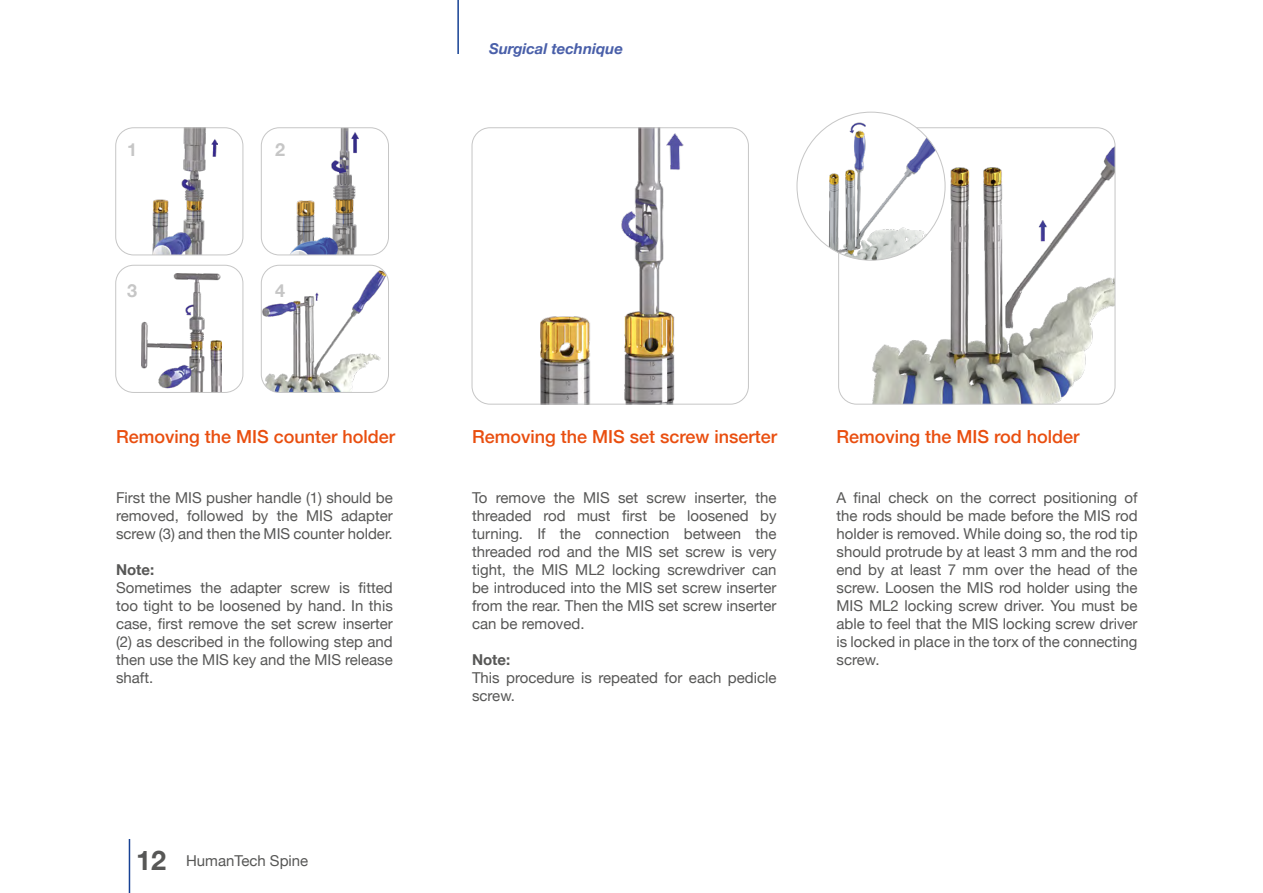
<style>
.page{position:relative;width:1263px;height:893px;background:#fff}
.page>*{position:absolute;margin:0;border:0;box-sizing:border-box;transform-origin:0 0}
.t1{font:500 18px "Helvetica Neue";color:#e94e0f}
.t2{font:700 18px "Helvetica Neue";color:#c6c6c6}
.t3{font:15px/18px "Helvetica Neue";color:#575756;text-align:justify}
.t4{font:italic 700 15px "Helvetica Neue";color:#495fa9}
.t5{font:700 15px "Helvetica Neue";color:#575756}
.s1{font-weight:700;font-size:27px}
</style>
<div class="page">
<hr style="left:129px;top:839px;width:1px;height:54px;background:#164194">
<hr style="left:457px;top:0;width:2px;height:54px;background:#164194">
<img style="left:152px;top:130px;width:65px;height:123px">
<div style="left:116px;top:128px;width:127px;height:127px;border:1px solid #c6c6c6;border-radius:18px"></div>
<img style="left:291px;top:130px;width:68px;height:123px">
<div style="left:261px;top:128px;width:128px;height:127px;border:1px solid #c6c6c6;border-radius:18px"></div>
<img style="left:142px;top:274px;width:79px;height:117px">
<div style="left:116px;top:265px;width:127px;height:128px;border:1px solid #c6c6c6;border-radius:18px"></div>
<img style="left:262px;top:270px;width:124px;height:121px">
<div style="left:261px;top:265px;width:128px;height:128px;border:1px solid #c6c6c6;border-radius:18px"></div>
<img style="left:541px;top:130px;width:143px;height:272px">
<div style="left:472px;top:128px;width:277px;height:276px;border:1px solid #c6c6c6;border-radius:18px"></div>
<img style="left:872px;top:139px;width:243px;height:265px">
<div style="left:838px;top:128px;width:277px;height:276px;border:1px solid #c6c6c6;border-radius:18px"></div>
<img style="left:799px;top:120px;width:146px;height:140px">
<p class="t2" style="left:127px;top:135px;width:12px">1</p>
<p class="t2" style="left:275px;top:135px;width:12px">2</p>
<p class="t2" style="left:127px;top:276px;width:12px">3</p>
<p class="t2" style="left:275px;top:276px;width:12px">4</p>
<p class="t1" style="left:116px;top:422px;width:281px">Removing the MIS counter holder</p>
<p class="t3" style="left:116px;top:490px;width:278px">First the MIS pusher handle (1) should be removed, followed by the MIS adapter screw (3) and then the MIS counter holder.</p>
<p class="t5" style="left:116px;top:558px;width:40px">Note:</p>
<p class="t3" style="left:116px;top:580px;width:278px">Sometimes the adapter screw is fitted too tight to be loosened by hand. In this case, first remove the set screw inserter (2) as described in the following step and then use the MIS key and the MIS release shaft.</p>
<p class="t3" style="left:136px;top:852px;width:174px"><span class="s1">12</span> HumanTech Spine</p>
<p class="t4" style="left:489px;top:37px;width:136px">Surgical technique</p>
<p class="t1" style="left:472px;top:422px;width:307px">Removing the MIS set screw inserter</p>
<p class="t3" style="left:472px;top:490px;width:306px">To remove the MIS set screw inserter, the threaded rod must first be loosened by turning. If the connection between the threaded rod and the MIS set screw is very tight, the MIS ML2 locking screwdriver can be introduced into the MIS set screw inserter from the rear. Then the MIS set screw inserter can be removed.</p>
<p class="t5" style="left:472px;top:648px;width:40px">Note:</p>
<p class="t3" style="left:472px;top:670px;width:306px">This procedure is repeated for each pedicle screw.</p>
<p class="t1" style="left:836px;top:422px;width:245px">Removing the MIS rod holder</p>
<p class="t3" style="left:836px;top:490px;width:303px">A final check on the correct positioning of the rods should be made before the MIS rod holder is removed. While doing so, the rod tip should protrude by at least 3 mm and the rod end by at least 7 mm over the head of the screw. Loosen the MIS rod holder using the MIS ML2 locking screw driver. You must be able to feel that the MIS locking screw driver is locked in place in the torx of the connecting screw.</p>
</div>
